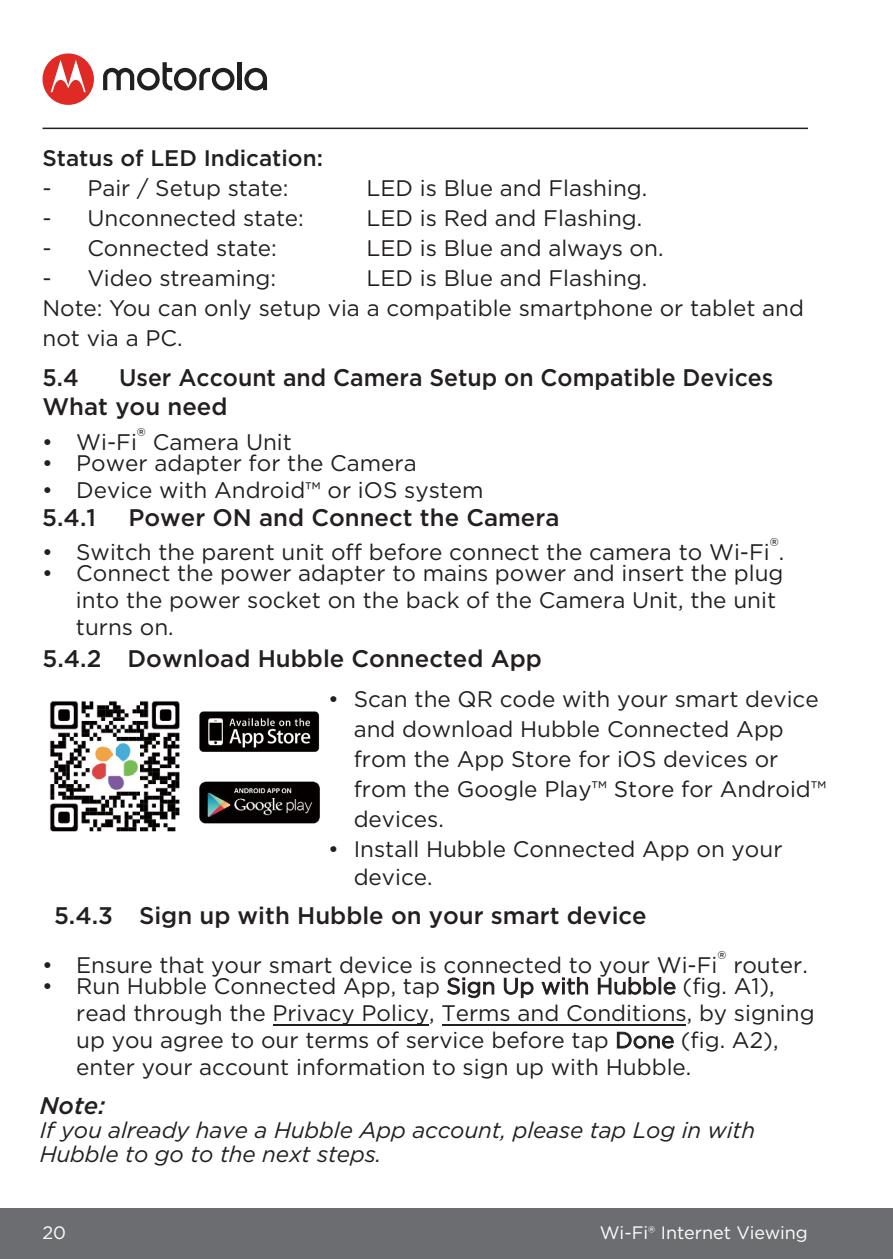
<style>
.page{position:relative;width:893px;height:1259px;background:#fff}
.page>*{position:absolute;margin:0;border:0;box-sizing:border-box;transform-origin:0 0}
.t1{font:500 24px "Gotham";color:#231f20}
.t2{font:500 24px/28.8px "Gotham";color:#231f20;scale:.96 1}
.t3{font:italic 500 24px "Gotham";color:#231f20}
.t4{font:22.5px/30px "Gotham";color:#231f20}
.t5{font:italic 22.5px/23.7px "Gotham";letter-spacing:-.005em;color:#231f20}
.t6{font:500 22.5px "Gotham";color:#231f20}
.t7{font:18px "Gotham";color:#fff}
</style>
<div class="page">
<div style="left:0;top:1208px;width:893px;height:51px;background:#6c6d70"></div>
<hr style="left:442px;top:1024px;width:244px;height:1px;background:#231f20">
<hr style="left:273px;top:1024px;width:155px;height:1px;background:#231f20">
<img style="left:49px;top:701px;width:271px;height:131px">
<hr style="left:43px;top:128px;width:765px;height:1px;background:#231f20">
<div style="left:43px;top:53px;width:51px;height:52px;background:#e02a26;border-radius:50%"></div>
<svg style="left:51px;top:60px;width:35px;height:32px"></svg>
<svg style="left:244px;top:68px;width:23px;height:22px"></svg>
<div style="left:237px;top:62px;width:5px;height:28px;background:#221f1f"></div>
<svg style="left:103px;top:62px;width:131px;height:28px"></svg>
<p class="t6" style="left:43px;top:144px;width:282px">Status of LED Indication:</p>
<p class="t4" style="left:43px;top:173px;width:247px">- Pair / Setup state:</p>
<p class="t4" style="left:367px;top:173px;width:282px">LED is Blue and Flashing.</p>
<p class="t4" style="left:43px;top:203px;width:263px">- Unconnected state:</p>
<p class="t4" style="left:367px;top:203px;width:277px">LED is Red and Flashing.</p>
<p class="t4" style="left:43px;top:233px;width:236px">- Connected state:</p>
<p class="t4" style="left:367px;top:233px;width:298px">LED is Blue and always on.</p>
<p class="t4" style="left:43px;top:263px;width:235px">- Video streaming:</p>
<p class="t4" style="left:43px;top:263px;width:763px;text-indent:324px">LED is Blue and Flashing.<br>Note: You can only setup via a compatible smartphone or tablet and not via a PC.</p>
<p class="t2" style="left:43px;top:363px;width:39px">5.4</p>
<p class="t2" style="left:43px;top:363px;width:763px;text-indent:77px">User Account and Camera Setup on Compatible Devices<br>What you need</p>
<p class="t4" style="left:42px;top:426px;width:251px">• Wi-Fi® Camera Unit</p>
<p class="t4" style="left:42px;top:447px;width:376px">• Power adapter for the Camera</p>
<p class="t4" style="left:42px;top:474px;width:443px">• Device with Android™ or iOS system</p>
<p class="t1" style="left:42px;top:502px;width:55px">5.4.1</p>
<p class="t1" style="left:128px;top:502px;width:432px">Power ON and Connect the Camera</p>
<p class="t4" style="left:42px;top:536px;width:744px">• Switch the parent unit off before connect the camera to Wi-Fi®.</p>
<p class="t4" style="left:76px;top:559px;width:709px;line-height:27px;text-indent:-34px">• Connect the power adapter to mains power and insert the plug into the power socket on the back of the Camera Unit, the unit turns on.</p>
<p class="t1" style="left:43px;top:643px;width:501px">5.4.2 Download Hubble Connected App</p>
<p class="t4" style="left:354px;top:683px;width:474px;text-indent:-26px">• Scan the QR code with your smart device and download Hubble Connected App from the App Store for iOS devices or from the Google Play™ Store for Android™ devices.</p>
<p class="t4" style="left:354px;top:834px;width:430px;line-height:27.9px;text-indent:-26px">• Install Hubble Connected App on your device.</p>
<p class="t1" style="left:54px;top:899px;width:594px">5.4.3 Sign up with Hubble on your smart device</p>
<p class="t4" style="left:42px;top:949px;width:767px">• Ensure that your smart device is connected to your Wi-Fi® router.</p>
<p class="t4" style="left:76px;top:972px;width:740px;line-height:27px;text-indent:-34px">• Run Hubble Connected App, tap Sign Up with Hubble (fig. A1), read through the Privacy Policy, Terms and Conditions, by signing up you agree to our terms of service before tap Done (fig. A2), enter your account information to sign up with Hubble.</p>
<p class="t3" style="left:40px;top:1089px;width:67px">Note:</p>
<p class="t5" style="left:40px;top:1118px;width:717px">If you already have a Hubble App account, please tap Log in with<br>Hubble to go to the next steps.</p>
<p class="t7" style="left:43px;top:1221px;width:25px">20</p>
<p class="t7" style="left:600px;top:1221px;width:209px">Wi-Fi® Internet Viewing</p>
</div>
